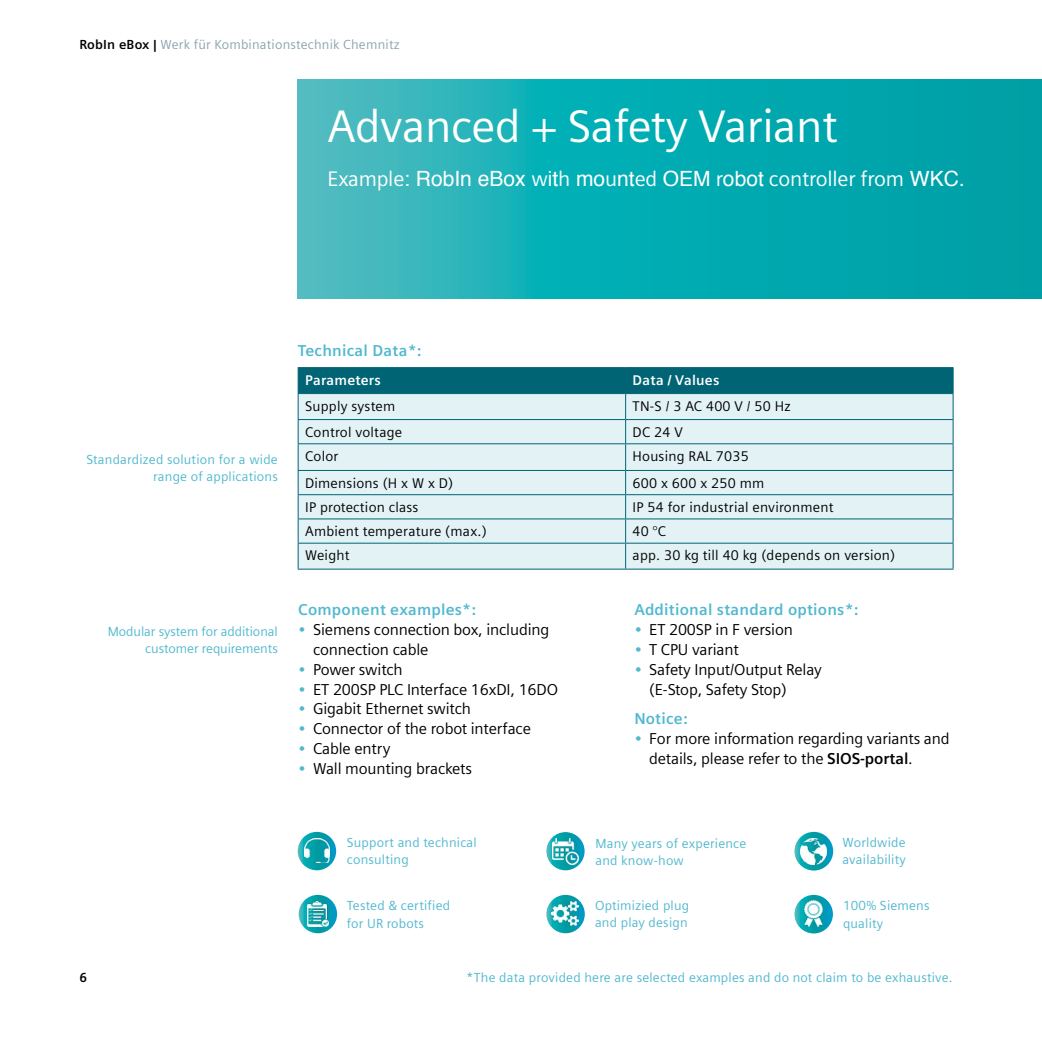
<style>
.page{position:relative;width:1042px;height:1042px;background:#fff}
.page>*{position:absolute;margin:0;border:0;box-sizing:border-box;transform-origin:0 0}
.t1{font:45.5px "Siemens Sans Global";letter-spacing:-.01em;color:#fff}
.t2{font:21px "Siemens Sans Global";letter-spacing:-.01em;color:#fff}
.t3{font:15.75px/19.8px "Siemens Sans Global";letter-spacing:-.01em;color:#000}
.t4{font:700 15.75px "Siemens Sans Global";letter-spacing:.015em;color:#51b8cf}
.t5{font:14px "Siemens Sans Global";letter-spacing:.015em;color:#000}
.t6{font:700 14px "Siemens Sans Global";letter-spacing:.015em;color:#fff}
.t7{font:13.12px/17.2px "Siemens Sans Global";letter-spacing:.015em;color:#51b8cf}
.t8{font:13.12px/17.2px "Siemens Sans Global";letter-spacing:-.005em;color:#51b8cf;text-align:right}
.t9{font:13.12px "Siemens Sans Global";letter-spacing:.015em;color:#8ca3af}
.t10{font:700 13.12px "Siemens Sans Global";color:#000}
.s1{font-weight:700;color:#000}
.s2{font-family:"Helvetica"}
.s3{color:#51b8cf}
.s4{font-weight:700}
</style>
<div class="page">
<svg style="left:298px;top:79px;width:744px;height:219px;background:#11acb2"></svg>
<svg style="left:298px;top:832px;width:38px;height:38px"></svg>
<img style="left:305px;top:838px;width:24px;height:25px">
<svg style="left:794px;top:832px;width:39px;height:38px"></svg>
<img style="left:800px;top:838px;width:27px;height:26px">
<svg style="left:794px;top:895px;width:39px;height:38px"></svg>
<img style="left:804px;top:900px;width:18px;height:27px">
<svg style="left:546px;top:832px;width:38px;height:38px"></svg>
<img style="left:552px;top:838px;width:27px;height:27px">
<svg style="left:546px;top:895px;width:39px;height:38px"></svg>
<img style="left:552px;top:901px;width:26px;height:24px">
<svg style="left:299px;top:895px;width:38px;height:38px"></svg>
<img style="left:308px;top:901px;width:20px;height:26px">
<hr style="left:298px;top:367px;width:327px;height:1px;background:#006475">
<hr style="left:625px;top:367px;width:328px;height:1px;background:#006475">
<svg style="left:298px;top:368px;width:655px;height:201px;background:#bddadf"></svg>
<hr style="left:298px;top:569px;width:327px;height:1px;background:#006475">
<hr style="left:625px;top:569px;width:328px;height:1px;background:#006475">
<p class="t9" style="left:79px;top:35px;width:322px"><span class="s1">RobIn eBox |</span> Werk für Kombinationstechnik Chemnitz</p>
<h1 class="t1" style="left:327px;top:93px;width:512px">Advanced + Safety Variant</h1>
<h2 class="t2" style="left:327px;top:163px;width:639px">Example<span class="s2">: RobIn eBox</span> w<span class="s2">it</span>h <span class="s2">mo</span>u<span class="s2">nt</span>ed <span class="s2">OEM</span> r<span class="s2">obot</span> controller from <span class="s2">WKC</span>.</h2>
<p class="t7" style="left:86px;top:451px;width:193px;text-align:right">Standardized solution for a wide range of applications</p>
<p class="t8" style="left:108px;top:623px;width:172px">Modular system for additional customer requirements</p>
<p class="t4" style="left:298px;top:341px;width:125px">Technical Data*:</p>
<p class="t6" style="left:305px;top:372px;width:77px">Parameters</p>
<p class="t6" style="left:632px;top:372px;width:88px">Data / Values</p>
<p class="t5" style="left:305px;top:396px;width:92px">Supply system</p>
<p class="t5" style="left:632px;top:396px;width:159px">TN-S / 3 AC 400 V / 50 Hz</p>
<p class="t5" style="left:305px;top:422px;width:99px">Control voltage</p>
<p class="t5" style="left:632px;top:422px;width:52px">DC 24 V</p>
<p class="t5" style="left:305px;top:446px;width:35px">Color</p>
<p class="t5" style="left:632px;top:446px;width:118px">Housing RAL 7035</p>
<p class="t5" style="left:305px;top:473px;width:150px">Dimensions (H x W x D)</p>
<p class="t5" style="left:632px;top:473px;width:133px">600 x 600 x 250 mm</p>
<p class="t5" style="left:305px;top:497px;width:115px">IP protection class</p>
<p class="t5" style="left:632px;top:497px;width:202px">IP 54 for industrial environment</p>
<p class="t5" style="left:305px;top:521px;width:183px">Ambient temperature (max.)</p>
<p class="t5" style="left:632px;top:521px;width:35px">40 °C</p>
<p class="t5" style="left:305px;top:545px;width:46px">Weight</p>
<p class="t5" style="left:632px;top:545px;width:264px">app. 30 kg till 40 kg (depends on version)</p>
<p class="t4" style="left:634px;top:600px;width:226px">Additional standard options*:</p>
<p class="t3" style="left:634px;top:620px;width:160px"><span class="s3">•</span> ET 200SP in F version</p>
<p class="t3" style="left:634px;top:640px;width:106px"><span class="s3">•</span> T CPU variant</p>
<p class="t3" style="left:649px;top:660px;width:174px;text-indent:-15px"><span class="s3">•</span> Safety Input/Output Relay (E-Stop, Safety Stop)</p>
<p class="t4" style="left:634px;top:710px;width:55px">Notice:</p>
<p class="t3" style="left:649px;top:729px;width:302px;text-indent:-15px"><span class="s3">•</span> For more information regarding variants and details, please refer to the <span class="s4">SIOS-portal</span>.</p>
<p class="t4" style="left:298px;top:600px;width:179px">Component examples*:</p>
<p class="t3" style="left:313px;top:620px;width:238px;text-indent:-15px"><span class="s3">•</span> Siemens connection box, including connection cable</p>
<p class="t3" style="left:298px;top:660px;width:106px"><span class="s3">•</span> Power switch</p>
<p class="t3" style="left:298px;top:680px;width:261px"><span class="s3">•</span> ET 200SP PLC Interface 16xDI, 16DO</p>
<p class="t3" style="left:298px;top:700px;width:174px"><span class="s3">•</span> Gigabit Ethernet switch</p>
<p class="t3" style="left:298px;top:719px;width:234px"><span class="s3">•</span> Connector of the robot interface</p>
<p class="t3" style="left:298px;top:739px;width:94px"><span class="s3">•</span> Cable entry</p>
<p class="t3" style="left:298px;top:759px;width:175px"><span class="s3">•</span> Wall mounting brackets</p>
<p class="t7" style="left:347px;top:835px;width:131px">Support and technical consulting</p>
<p class="t7" style="left:842px;top:835px;width:65px">Worldwide availability</p>
<p class="t7" style="left:595px;top:835px;width:152px">Many years of experience and know-how</p>
<p class="t7" style="left:595px;top:897px;width:96px">Optimizied plug and play design</p>
<p class="t7" style="left:843px;top:898px;width:88px">100% Siemens quality</p>
<p class="t7" style="left:347px;top:898px;width:105px">Tested &amp; certified for UR robots</p>
<p class="t10" style="left:79px;top:970px;width:9px">6</p>
<p class="t7" style="left:466px;top:969px;width:488px">*The data provided here are selected examples and do not claim to be exhaustive.</p>
</div>
